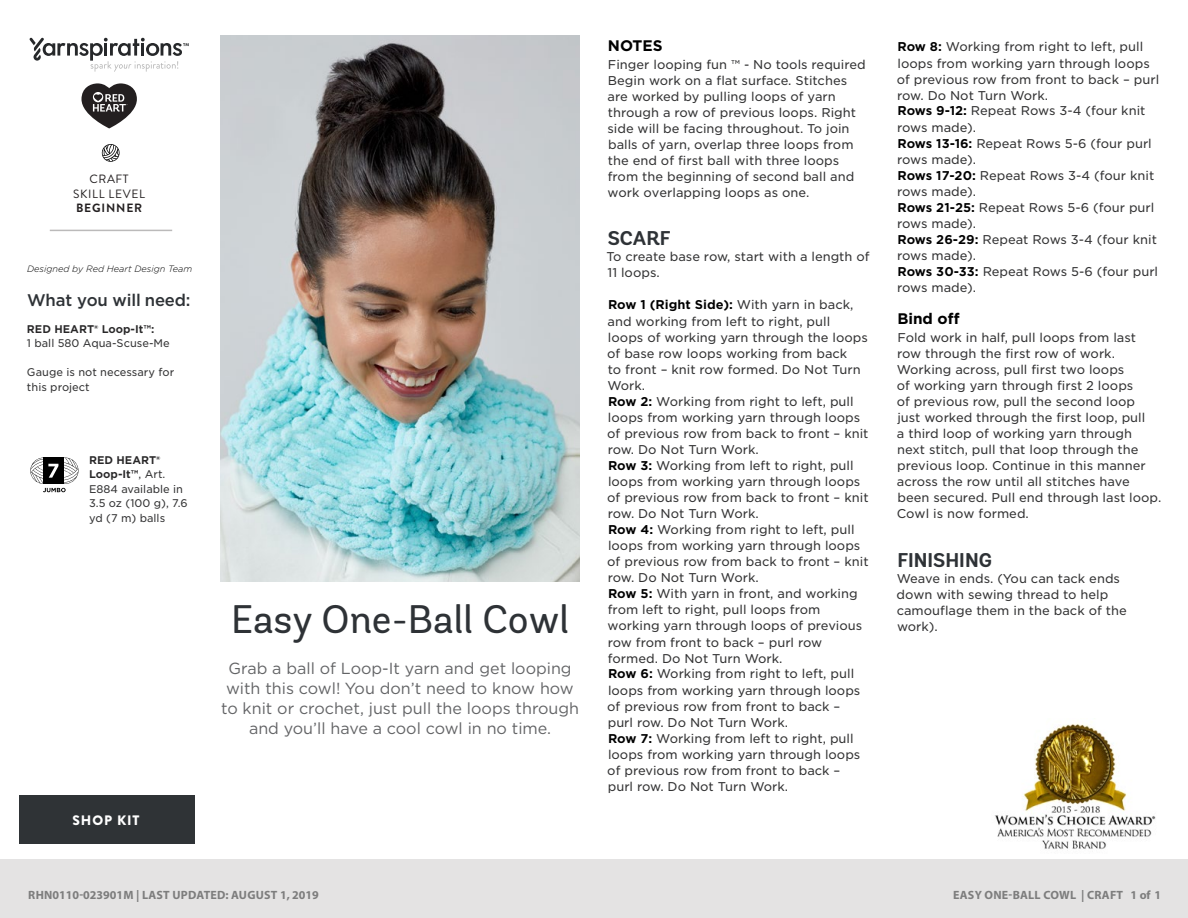
<style>
.page{position:relative;width:1188px;height:918px;background:#fff}
.page>*{position:absolute;margin:0;border:0;box-sizing:border-box;transform-origin:0 0}
.t1{font:39.75px "Andes Rounded";color:#2e3236}
.t2{font:700 19.95px "Andes Rounded";color:#2e3236}
.t3{font:500 16.8px "Gotham";letter-spacing:-.01em;color:#2e3236}
.t4{font:16.05px/20px "Gotham";color:#636466;text-align:center}
.t5{font:700 15.3px "Gotham";color:#000}
.t6{font:900 13.65px "Brandon Grotesque";letter-spacing:.065em;color:#fff}
.t7{font:12.3px/16px "Gotham S Sm";color:#333334}
.t8{font:700 12px "Myriad Pro";letter-spacing:.02em;color:#7d7d7d}
.Skill_Level{font:12px "Brandon Grotesque";letter-spacing:.055em;color:#231f20}
.Skill_Level-2{font:700 12px "Brandon Grotesque";letter-spacing:.07em;color:#231f20}
.t9{font:10.65px/14.5px "Gotham S Sm";color:#333334}
.t10{font:10.65px "Gotham S Sm";color:#58595b}
.t11{font:italic 300 9.15px "Gotham Rounded";color:#000}
.t12{font:9.15px "Gotham";letter-spacing:.02em;color:#58595b}
.s1{font-weight:700;color:#292829}
.s2{font-weight:700;color:#000}
.s3{font-weight:500}
</style>
<div class="page">
<svg style="left:30px;top:457px;width:49px;height:35px"></svg>
<img style="left:221px;top:35px;width:359px;height:546px">
<img style="left:994px;top:723px;width:162px;height:128px">
<div style="left:0;top:860px;width:1188px;height:58px;background:#e4e3e3"></div>
<svg style="left:101px;top:144px;width:19px;height:18px"></svg>
<svg style="left:30px;top:38px;width:159px;height:34px"></svg>
<svg style="left:81px;top:83px;width:56px;height:45px"></svg>
<hr style="left:50px;top:230px;width:122px;height:1px;background:#bbbaba">
<div style="left:19px;top:795px;width:175px;height:48px;background:#2f3336"></div>
<p class="Skill_Level" style="left:90px;top:171px;width:41px">CRAFT</p>
<p class="Skill_Level" style="left:73px;top:185px;width:73px">SKILL LEVEL</p>
<p class="Skill_Level-2" style="left:76px;top:200px;width:68px">BEGINNER</p>
<p class="t11" style="left:27px;top:263px;width:167px">Designed by Red Heart Design Team</p>
<p class="t3" style="left:27px;top:289px;width:165px">What you will need:</p>
<p class="t9" style="left:27px;top:321px;width:144px"><span class="s1">RED HEART® Loop-It™:<br></span>1 ball 580 Aqua-Scuse-Me</p>
<p class="t9" style="left:27px;top:365px;width:149px">Gauge is not necessary for this project</p>
<p class="t9" style="left:89px;top:452px;width:100px"><span class="s1">RED HEART®<br>Loop-It™</span>, Art.<br>E884 available in<br>3.5 oz (100 g), 7.6 yd (7 m) balls</p>
<p class="t6" style="left:72px;top:810px;width:69px">SHOP KIT</p>
<p class="t1" style="left:231px;top:595px;width:340px">Easy One-Ball Cowl</p>
<p class="t4" style="left:221px;top:658px;width:360px">Grab a ball of Loop-It yarn and get looping with this cowl! You don’t need to know how to knit or crochet, just pull the loops through and you’ll have a cool cowl in no time.</p>
<p class="t5" style="left:608px;top:36px;width:56px">NOTES</p>
<p class="t7" style="left:607px;top:56px;width:260px">Finger looping fun ™ - No tools required Begin work on a flat surface. Stitches are worked by pulling loops of yarn through a row of previous loops. Right side will be facing throughout. To join balls of yarn, overlap three loops from the end of first ball with three loops from the beginning of second ball and work overlapping loops as one.</p>
<p class="t2" style="left:608px;top:226px;width:64px">SCARF</p>
<p class="t7" style="left:606px;top:249px;width:265px">To create base row, start with a length of<br>11 loops.</p>
<p class="t7" style="left:607px;top:297px;width:263px"><span class="s2">Row 1 (Right Side):</span> With yarn in back, and working from left to right, pull<br>loops of working yarn through the loops of base row loops working from back<br>to front – knit row formed. Do Not Turn Work.<br><span class="s2">Row 2:</span> Working from right to left, pull loops from working yarn through loops of previous row from back to front – knit row. Do Not Turn Work.<br><span class="s2">Row 3:</span> Working from left to right, pull loops from working yarn through loops of previous row from back to front – knit row. Do Not Turn Work.<br><span class="s2">Row 4:</span> Working from right to left, pull loops from working yarn through loops of previous row from back to front – knit row. Do Not Turn Work.<br><span class="s2">Row 5:</span> With yarn in front, and working from left to right, pull loops from working yarn through loops of previous row from front to back – purl row formed. Do Not Turn Work.<br><span class="s2">Row 6:</span> Working from right to left, pull loops from working yarn through loops of previous row from front to back – purl row. Do Not Turn Work.<br><span class="s2">Row 7:</span> Working from left to right, pull loops from working yarn through loops of previous row from front to back – purl row. Do Not Turn Work.</p>
<p class="t7" style="left:897px;top:39px;width:264px"><span class="s2">Row 8:</span> Working from right to left, pull loops from working yarn through loops of previous row from front to back – purl row. Do Not Turn Work.<br><span class="s2">Rows 9-12:</span> Repeat Rows 3-4 (four knit rows made).<br><span class="s2">Rows 13-16:</span> Repeat Rows 5-6 (four purl rows made).<br><span class="s2">Rows 17-20:</span> Repeat Rows 3-4 (four knit rows made).<br><span class="s2">Rows 21-25:</span> Repeat Rows 5-6 (four purl rows made).<br><span class="s2">Rows 26-29:</span> Repeat Rows 3-4 (four knit rows made).<br><span class="s2">Rows 30-33:</span> Repeat Rows 5-6 (four purl rows made).</p>
<p class="t5" style="left:897px;top:309px;width:64px">Bind off</p>
<p class="t7" style="left:897px;top:329px;width:266px">Fold work in half, pull loops from last row through the first row of work.<br>Working across, pull first two loops<br>of working yarn through first 2 loops<br>of previous row, pull the second loop<br>just worked through the first loop, pull<br>a third loop of working yarn through next stitch, pull that loop through the previous loop. Continue in this manner across the row until all stitches have been secured. Pull end through last loop.<br>Cowl is now formed.</p>
<p class="t2" style="left:897px;top:547px;width:96px">FINISHING</p>
<p class="t7" style="left:897px;top:570px;width:232px">Weave in ends. (You can tack ends down with sewing thread to help camouflage them in the back of the work).</p>
<p class="t8" style="left:28px;top:887px;width:292px">RHN0110-023901M | LAST UPDATED: AUGUST 1, 2019</p>
<p class="t8" style="left:953px;top:887px;width:209px">EASY ONE-BALL COWL | CRAFT 1 of 1</p>
<p class="t12" style="left:27px;top:893px;width:98px">©2018 Coats &amp; Clark</p>
<p class="t10" style="left:1098px;top:891px;width:63px">Page <span class="s3">1</span> of <span class="s3">2</span></p>
</div>
